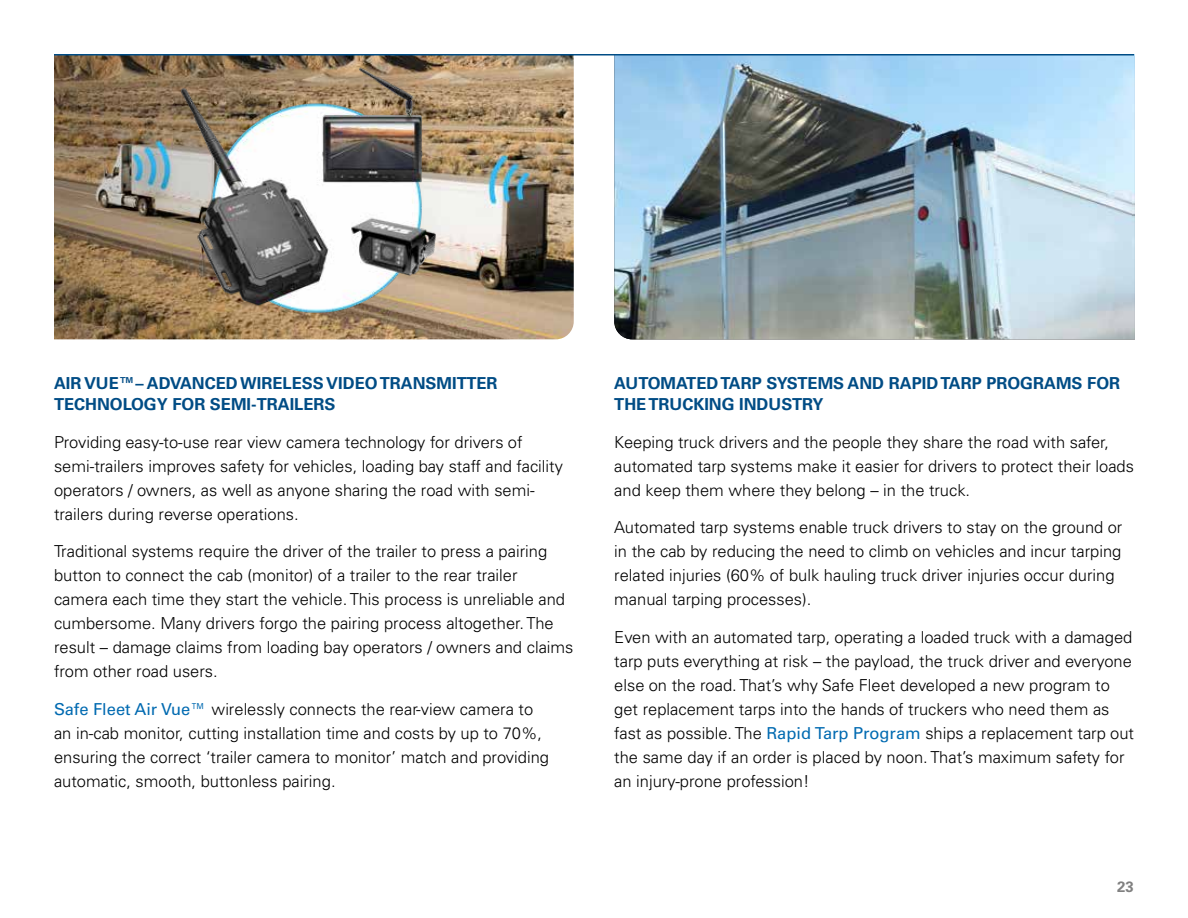
<style>
.page{position:relative;width:1188px;height:918px;background:#fff}
.page>*{position:absolute;margin:0;border:0;box-sizing:border-box;transform-origin:0 0}
.t1{font:300 16.5px/24px "Univers LT Pro 45";color:#000}
.t2{font:700 16.5px/21px "Univers LT Pro 65";color:#004c85}
.t3{font:700 15px "Univers LT Pro 65";color:#000}
.s1{font-family:"Univers LT Pro 55 Roman";font-weight:400;color:#006ab1}
</style>
<div class="page">
<img style="left:614px;top:54px;width:521px;height:285px">
<img style="left:54px;top:56px;width:520px;height:283px">
<img style="left:153px;top:56px;width:308px;height:283px">
<hr style="left:54px;top:54px;width:1080px;height:2px;background:#004c85">
<p class="t2" style="left:54px;top:372px;width:445px">AIR VUE™– ADVANCED WIRELESS VIDEO TRANSMITTER<br>TECHNOLOGY FOR SEMI-TRAILERS</p>
<p class="t1" style="left:54px;top:429px;width:511px">Providing easy-to-use rear view camera technology for drivers of semi-trailers improves safety for vehicles, loading bay staff and facility operators / owners, as well as anyone sharing the road with semi&shy;trailers during reverse operations.</p>
<p class="t1" style="left:54px;top:539px;width:521px">Traditional systems require the driver of the trailer to press a pairing button to connect the cab (monitor) of a trailer to the rear trailer camera each time they start the vehicle. This process is unreliable and cumbersome. Many drivers forgo the pairing process altogether. The result – damage claims from loading bay operators / owners and claims from other road users.</p>
<p class="t1" style="left:54px;top:697px;width:497px"><span class="s1">Safe Fleet Air Vue™</span> wirelessly connects the rear-view camera to an in-cab monitor, cutting installation time and costs by up to 70%, ensuring the correct ‘trailer camera to monitor’ match and providing automatic, smooth, buttonless pairing.</p>
<p class="t2" style="left:614px;top:372px;width:507px">AUTOMATED TARP SYSTEMS AND RAPID TARP PROGRAMS FOR<br>THE TRUCKING INDUSTRY</p>
<p class="t1" style="left:614px;top:430px;width:521px">Keeping truck drivers and the people they share the road with safer, automated tarp systems make it easier for drivers to protect their loads and keep them where they belong – in the truck.</p>
<p class="t1" style="left:614px;top:515px;width:510px">Automated tarp systems enable truck drivers to stay on the ground or in the cab by reducing the need to climb on vehicles and incur tarping related injuries (60% of bulk hauling truck driver injuries occur during manual tarping processes).</p>
<p class="t1" style="left:614px;top:625px;width:521px">Even with an automated tarp, operating a loaded truck with a damaged tarp puts everything at risk – the payload, the truck driver and everyone else on the road. That’s why Safe Fleet developed a new program to get replacement tarps into the hands of truckers who need them as fast as possible. The <span class="s1">Rapid Tarp Program</span> ships a replacement tarp out the same day if an order is placed by noon. That’s maximum safety for an injury-prone profession!</p>
<p class="t3" style="left:1117px;top:877px;width:18px">23</p>
</div>
